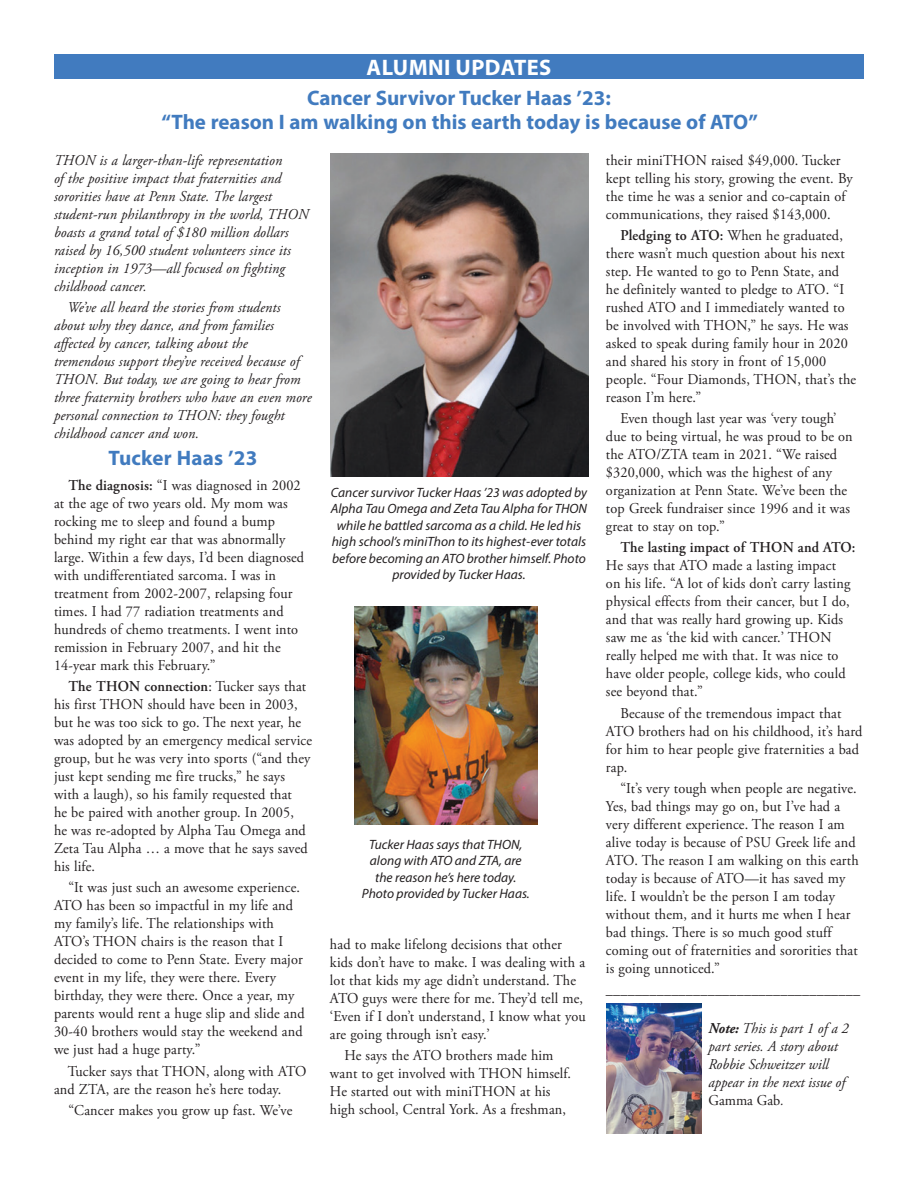
<style>
.page{position:relative;width:918px;height:1188px;background:#fff}
.page>*{position:absolute;margin:0;border:0;box-sizing:border-box;transform-origin:0 0}
.t1{font:700 22.5px "Myriad Pro";letter-spacing:.02em;color:#fff}
.t2{font:700 21px/24px "Myriad Pro";color:#417bbf;text-align:center}
.t3{font:15px/18px "Adobe Garamond Pro";letter-spacing:.01em;color:#231f20;scale:.95 1}
.t4{font:italic 15px/18px "Adobe Garamond Pro";letter-spacing:.01em;color:#231f20;scale:.95 1}
.t5{font:600 15px "Adobe Garamond Pro";letter-spacing:.01em;color:#231f20;scale:.95 1}
.t6{font:italic 13.5px/16.5px "Myriad Pro";color:#231f20;text-align:center}
.s1{font-weight:600}
.s2{font-weight:700}
.s3{font-style:normal}
</style>
<div class="page">
<div style="left:54px;top:54px;width:810px;height:25px;background:#417bbf"></div>
<img style="left:330px;top:154px;width:258px;height:322px">
<img style="left:354px;top:606px;width:183px;height:219px">
<img style="left:606px;top:1004px;width:96px;height:129px">
<h1 class="t1" style="left:367px;top:52px;width:186px">ALUMNI UPDATES</h1>
<h2 class="t2" style="left:161px;top:86px;width:598px">Cancer Survivor Tucker Haas ’23:<br>“The reason I am walking on this earth today is because of ATO”</h2>
<p class="t4" style="left:54px;top:151px;width:269px">THON is a larger-than-life representation<br>of the positive impact that fraternities and sororities have at Penn State. The largest student-run philanthropy in the world, THON boasts a grand total of $180 million dollars raised by 16,500 student volunteers since its inception in 1973—all focused on fighting childhood cancer.</p>
<p class="t4" style="left:54px;top:299px;width:273px;text-indent:14px">We’ve all heard the stories from students about why they dance, and from families affected by cancer, talking about the tremendous support they’ve received because of THON. But today, we are going to hear from three fraternity brothers who have an even more personal connection to THON: they fought childhood cancer and won.</p>
<h2 class="t2" style="left:108px;top:445px;width:151px">Tucker Haas ’23</h2>
<p class="t3" style="left:54px;top:477px;width:265px;text-indent:14px"><span class="s1">The diagnosis:</span> “I was diagnosed in 2002 at the age of two years old. My mom was rocking me to sleep and found a bump behind my right ear that was abnormally large. Within a few days, I’d been diagnosed with undifferentiated sarcoma. I was in treatment from 2002-2007, relapsing four times. I had 77 radiation treatments and hundreds of chemo treatments. I went into remission in February 2007, and hit the 14-year mark this February.”</p>
<p class="t3" style="left:54px;top:678px;width:273px;text-indent:14px"><span class="s1">The THON connection</span>: Tucker says that his first THON should have been in 2003, but he was too sick to go. The next year, he was adopted by an emergency medical service group, but he was very into sports (“and they just kept sending me fire trucks,” he says with a laugh), so his family requested that<br>he be paired with another group. In 2005,<br>he was re-adopted by Alpha Tau Omega and Zeta Tau Alpha … a move that he says saved his life.</p>
<p class="t3" style="left:54px;top:879px;width:265px;text-indent:14px">“It was just such an awesome experience.<br>ATO has been so impactful in my life and my family’s life. The relationships with ATO’s THON chairs is the reason that I decided to come to Penn State. Every major event in my life, they were there. Every birthday, they were there. Once a year, my parents would rent a huge slip and slide and 30-40 brothers would stay the weekend and we just had a huge party.”</p>
<p class="t3" style="left:54px;top:1062px;width:267px;text-indent:14px">Tucker says that THON, along with ATO and ZTA, are the reason he’s here today.</p>
<p class="t3" style="left:68px;top:1102px;width:237px">“Cancer makes you grow up fast. We’ve</p>
<p class="t6" style="left:331px;top:484px;width:258px">Cancer survivor Tucker Haas ’23 was adopted by Alpha Tau Omega and Zeta Tau Alpha for THON while he battled sarcoma as a child. He led his high school’s miniThon to its highest-ever totals before becoming an ATO brother himself. Photo provided by Tucker Haas.</p>
<p class="t6" style="left:362px;top:836px;width:169px">Tucker Haas says that THON, along with ATO and ZTA, are the reason he’s here today.<br>Photo provided by Tucker Haas.</p>
<p class="t3" style="left:330px;top:935px;width:271px">had to make lifelong decisions that other kids don’t have to make. I was dealing with a lot that kids my age didn’t understand. The ATO guys were there for me. They’d tell me, ‘Even if I don’t understand, I know what you are going through isn’t easy.’</p>
<p class="t3" style="left:330px;top:1047px;width:255px;text-indent:14px">He says the ATO brothers made him want to get involved with THON himself.<br>He started out with miniTHON at his high school, Central York. As a freshman,</p>
<p class="t3" style="left:606px;top:152px;width:261px">their miniTHON raised $49,000. Tucker kept telling his story, growing the event. By the time he was a senior and co-captain of communications, they raised $143,000.</p>
<p class="t3" style="left:606px;top:227px;width:265px;text-indent:14px"><span class="s1">Pledging to ATO:</span> When he graduated, there wasn’t much question about his next step. He wanted to go to Penn State, and<br>he definitely wanted to pledge to ATO. “I rushed ATO and I immediately wanted to be involved with THON,” he says. He was asked to speak during family hour in 2020 and shared his story in front of 15,000 people. “Four Diamonds, THON, that’s the reason I’m here.”</p>
<p class="t3" style="left:606px;top:410px;width:261px;text-indent:14px">Even though last year was ‘very tough’ due to being virtual, he was proud to be on the ATO/ZTA team in 2021. “We raised $320,000, which was the highest of any organization at Penn State. We’ve been the top Greek fundraiser since 1996 and it was great to stay on top.”</p>
<p class="t5" style="left:620px;top:539px;width:249px">The lasting impact of THON and ATO:</p>
<p class="t3" style="left:606px;top:557px;width:259px">He says that ATO made a lasting impact on his life. “A lot of kids don’t carry lasting physical effects from their cancer, but I do, and that was really hard growing up. Kids saw me as ‘the kid with cancer.’ THON really helped me with that. It was nice to have older people, college kids, who could see beyond that.”</p>
<p class="t3" style="left:606px;top:704px;width:271px;text-indent:14px">Because of the tremendous impact that<br>ATO brothers had on his childhood, it’s hard for him to hear people give fraternities a bad rap.</p>
<p class="t3" style="left:606px;top:780px;width:268px;text-indent:14px">“It’s very tough when people are negative.<br>Yes, bad things may go on, but I’ve had a very different experience. The reason I am alive today is because of PSU Greek life and ATO. The reason I am walking on this earth today is because of ATO—it has saved my life. I wouldn’t be the person I am today without them, and it hurts me when I hear bad things. There is so much good stuff coming out of fraternities and sororities that is going unnoticed.”</p>
<p class="t3" style="left:606px;top:981px;width:269px">___________________________________</p>
<p class="t4" style="left:708px;top:1019px;width:149px"><span class="s2">Note:</span> This is part 1 of a 2 part series. A story about<br>Robbie Schweitzer will appear in the next issue of<br><span class="s3">Gamma Gab</span>.</p>
</div>
